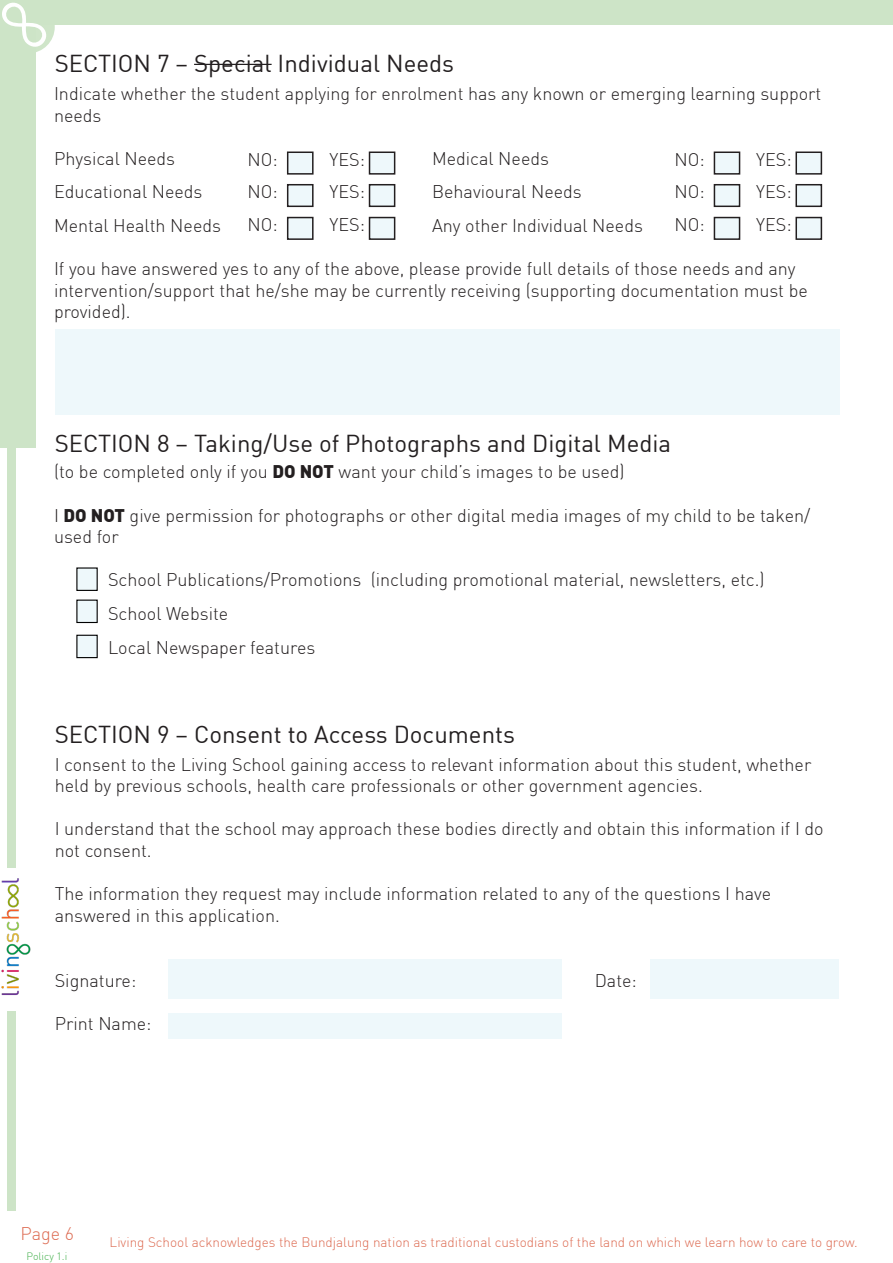
<style>
.page{position:relative;width:893px;height:1263px;background:#fff}
.page>*{position:absolute;margin:0;border:0;box-sizing:border-box;transform-origin:0 0}
.t1{font:24px "DIN";color:#231f20}
.t2{font:300 18px/21.6px "DIN";color:#231f20}
.t3{font:300 18px "DIN";color:#dd6c53}
.t4{font:300 13.5px "DIN";color:#dd6c53}
.t5{font:300 10.5px "DIN";color:#40ae49}
.s1{font-weight:900}
</style>
<div class="page">
<div style="left:0;top:0;width:893px;height:25px;background:#cde4c7"></div>
<div style="left:0;top:24px;width:36px;height:424px;background:#cde4c7"></div>
<div style="left:8px;top:444px;width:8px;height:423px;background:#cde4c7"></div>
<img style="left:1px;top:867px;width:30px;height:128px">
<div style="left:8px;top:1011px;width:8px;height:199px;background:#cde4c7"></div>
<hr style="left:194px;top:64px;width:78px;height:1px;background:#231f20">
<div style="left:168px;top:1013px;width:394px;height:25px;background:#eef8fb"></div>
<div style="left:168px;top:959px;width:394px;height:40px;background:#eef8fb"></div>
<div style="left:650px;top:959px;width:189px;height:40px;background:#eef8fb"></div>
<div style="left:55px;top:329px;width:785px;height:85px;background:#eef8fb"></div>
<svg style="left:76px;top:567px;width:22px;height:24px"></svg>
<div style="left:76px;top:600px;width:22px;height:23px;background:#eef8fb"></div>
<div style="left:76px;top:635px;width:22px;height:23px;background:#eef8fb;border:1px solid #000"></div>
<div style="left:288px;top:152px;width:25px;height:22px;background:#eef8fb"></div>
<div style="left:287px;top:151px;width:27px;height:24px;border:2px solid #231f20"></div>
<div style="left:369px;top:152px;width:26px;height:22px;background:#eef8fb"></div>
<div style="left:369px;top:151px;width:26px;height:24px;border:2px solid #231f20"></div>
<div style="left:288px;top:185px;width:25px;height:21px;background:#eef8fb"></div>
<div style="left:287px;top:184px;width:27px;height:23px;border:2px solid #231f20"></div>
<div style="left:369px;top:185px;width:26px;height:21px;background:#eef8fb"></div>
<div style="left:369px;top:184px;width:26px;height:23px;border:2px solid #231f20"></div>
<div style="left:288px;top:218px;width:25px;height:21px;background:#eef8fb"></div>
<div style="left:287px;top:217px;width:27px;height:23px;border:2px solid #231f20"></div>
<div style="left:369px;top:218px;width:26px;height:21px;background:#eef8fb"></div>
<div style="left:369px;top:217px;width:26px;height:23px;border:2px solid #231f20"></div>
<div style="left:714px;top:152px;width:25px;height:22px;background:#eef8fb"></div>
<div style="left:714px;top:151px;width:26px;height:24px;border:2px solid #231f20"></div>
<div style="left:796px;top:152px;width:25px;height:22px;background:#eef8fb"></div>
<div style="left:795px;top:151px;width:27px;height:24px;border:2px solid #231f20"></div>
<div style="left:714px;top:185px;width:25px;height:21px;background:#eef8fb"></div>
<div style="left:714px;top:184px;width:26px;height:23px;border:2px solid #231f20"></div>
<div style="left:796px;top:185px;width:25px;height:21px;background:#eef8fb"></div>
<div style="left:795px;top:184px;width:27px;height:23px;border:2px solid #231f20"></div>
<div style="left:714px;top:218px;width:25px;height:21px;background:#eef8fb"></div>
<div style="left:714px;top:217px;width:26px;height:23px;border:2px solid #231f20"></div>
<div style="left:796px;top:218px;width:25px;height:21px;background:#eef8fb"></div>
<div style="left:795px;top:217px;width:27px;height:23px;border:2px solid #231f20"></div>
<svg style="left:36px;top:25px;width:15px;height:26px"></svg>
<p class="t1" style="left:55px;top:49px;width:401px">SECTION 7 – Special Individual Needs</p>
<p class="t2" style="left:54px;top:83px;width:769px">Indicate whether the student applying for enrolment has any known or emerging learning support needs</p>
<p class="t2" style="left:54px;top:147px;width:123px">Physical Needs</p>
<p class="t2" style="left:432px;top:147px;width:118px">Medical Needs</p>
<p class="t2" style="left:54px;top:181px;width:150px">Educational Needs</p>
<p class="t2" style="left:432px;top:181px;width:151px">Behavioural Needs</p>
<p class="t2" style="left:54px;top:215px;width:169px">Mental Health Needs</p>
<p class="t2" style="left:432px;top:215px;width:212px">Any other Individual Needs</p>
<p class="t2" style="left:54px;top:258px;width:755px">If you have answered yes to any of the above, please provide full details of those needs and any intervention/support that he/she may be currently receiving (supporting documentation must be provided).</p>
<p class="t2" style="left:248px;top:148px;width:32px">NO:</p>
<p class="t2" style="left:329px;top:148px;width:37px">YES:</p>
<p class="t2" style="left:248px;top:181px;width:32px">NO:</p>
<p class="t2" style="left:329px;top:181px;width:37px">YES:</p>
<p class="t2" style="left:248px;top:213px;width:32px">NO:</p>
<p class="t2" style="left:329px;top:214px;width:37px">YES:</p>
<p class="t2" style="left:674px;top:148px;width:32px">NO:</p>
<p class="t2" style="left:756px;top:148px;width:37px">YES:</p>
<p class="t2" style="left:674px;top:181px;width:32px">NO:</p>
<p class="t2" style="left:756px;top:181px;width:37px">YES:</p>
<p class="t2" style="left:674px;top:213px;width:32px">NO:</p>
<p class="t2" style="left:756px;top:214px;width:37px">YES:</p>
<p class="t1" style="left:55px;top:428px;width:618px">SECTION 8 – Taking/Use of Photographs and Digital Media</p>
<p class="t2" style="left:54px;top:461px;width:572px">(to be completed only if you <span class="s1">DO NOT</span> want your child’s images to be used)</p>
<p class="t2" style="left:54px;top:504px;width:758px">I <span class="s1">DO NOT</span> give permission for photographs or other digital media images of my child to be taken/ used for</p>
<p class="t2" style="left:108px;top:569px;width:658px">School Publications/Promotions (including promotional material, newsletters, etc.)</p>
<p class="t2" style="left:108px;top:602px;width:122px">School Website</p>
<p class="t2" style="left:108px;top:636px;width:209px">Local Newspaper features</p>
<p class="t1" style="left:55px;top:719px;width:462px">SECTION 9 – Consent to Access Documents</p>
<p class="t2" style="left:55px;top:753px;width:758px">I consent to the Living School gaining access to relevant information about this student, whether held by previous schools, health care professionals or other government agencies.</p>
<p class="t2" style="left:55px;top:818px;width:770px">I understand that the school may approach these bodies directly and obtain this information if I do not consent.</p>
<p class="t2" style="left:55px;top:883px;width:718px">The information they request may include information related to any of the questions I have answered in this application.</p>
<p class="t2" style="left:55px;top:969px;width:83px">Signature:</p>
<p class="t2" style="left:595px;top:969px;width:44px">Date:</p>
<p class="t2" style="left:55px;top:1012px;width:98px">Print Name:</p>
<p class="t3" style="left:21px;top:1222px;width:55px">Page 6</p>
<p class="t4" style="left:110px;top:1234px;width:750px">Living School acknowledges the Bundjalung nation as traditional custodians of the land on which we learn how to care to grow.</p>
<p class="t5" style="left:26px;top:1249px;width:42px">Policy 1.i</p>
</div>
